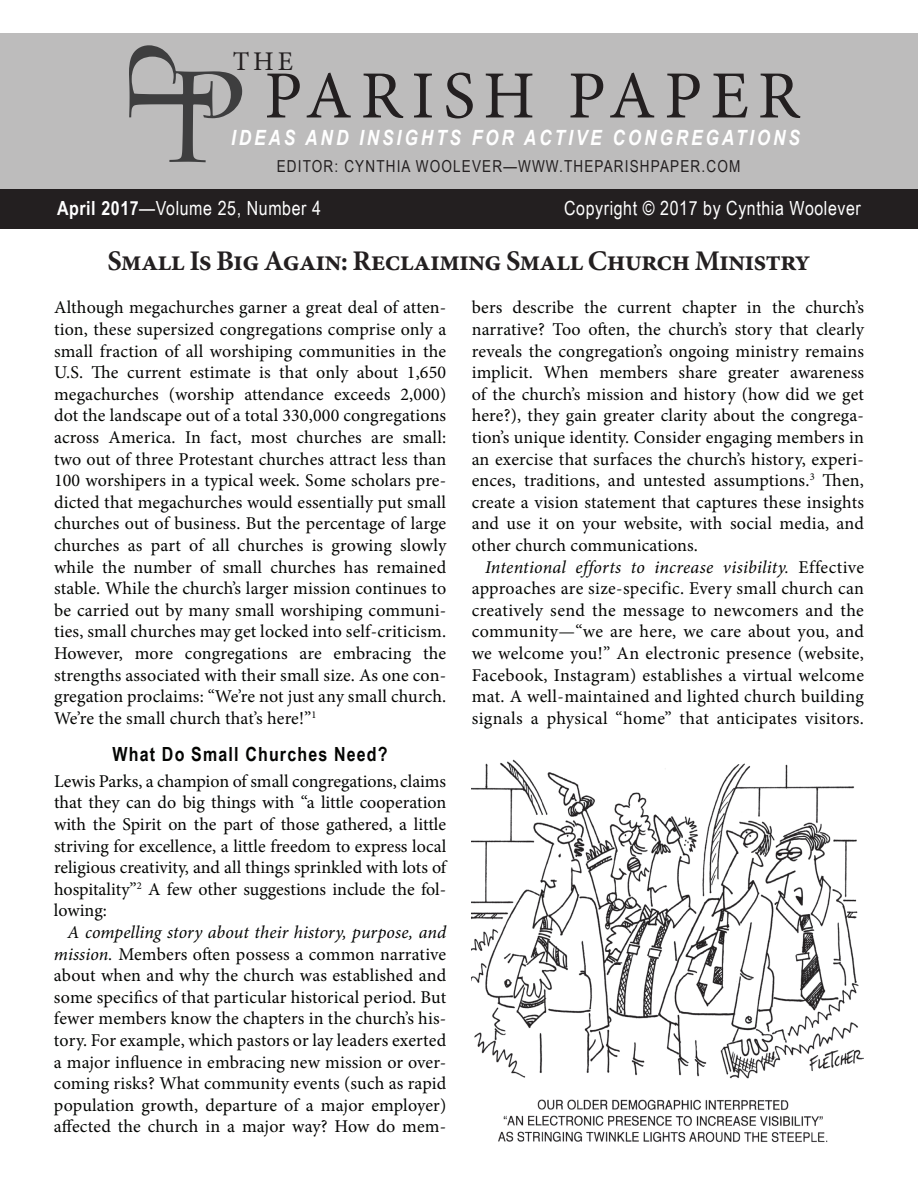
<style>
.page{position:relative;width:918px;height:1188px;background:#fff}
.page>*{position:absolute;margin:0;border:0;box-sizing:border-box;transform-origin:0 0}
.t1{font:67.5px "Minion Pro";letter-spacing:.13em;color:#231f20}
.t2{font:700 28.5px "Minion Pro";letter-spacing:-.03em;color:#231f20}
.t3{font:27px "Minion Pro";color:#231f20}
.t4{font:italic 700 21px "Arial Narrow";letter-spacing:.14em;color:#fff}
.t5{font:19.5px "Arial Narrow";letter-spacing:.03em;color:#fff}
.t6{font:700 19.5px "Arial Narrow";letter-spacing:.06em;color:#040503}
.t7{font:18px/21.6px "Minion Pro";letter-spacing:.005em;color:#040503;text-align:justify}
.t8{font:16.5px "Arial Narrow";letter-spacing:.07em;color:#231f20}
.s1{font-weight:700}
.s2{font-style:italic}
</style>
<div class="page">
<div style="left:0;top:189px;width:918px;height:40px;background:#231f20"></div>
<div style="left:0;top:33px;width:918px;height:156px;background:#bdbcbc"></div>
<img style="left:472px;top:760px;width:392px;height:383px">
<svg style="left:129px;top:45px;width:113px;height:117px"></svg>
<h3 class="t3" style="left:233px;top:44px;width:62px">THE</h3>
<h1 class="t1" style="left:264px;top:51px;width:537px">PARISH PAPER</h1>
<p class="t4" style="left:231px;top:121px;width:571px">IDEAS AND INSIGHTS FOR ACTIVE CONGREGATIONS</p>
<p class="t8" style="left:277px;top:154px;width:465px">EDITOR: CYNTHIA WOOLEVER—WWW.THEPARISHPAPER.COM</p>
<p class="t5" style="left:57px;top:194px;width:266px"><span class="s1">April 2017</span>—Volume 25, Number 4</p>
<p class="t5" style="left:564px;top:194px;width:298px">Copyright © 2017 by Cynthia Woolever</p>
<h2 class="t2" style="left:108px;top:241px;width:704px">Small Is Big Again: Reclaiming Small Church Ministry</h2>
<p class="t7" style="left:54px;top:297px;width:394px">Although megachurches garner a great deal of atten&shy;tion, these supersized congregations comprise only a small fraction of all worshiping communities in the U.S. The current estimate is that only about 1,650 megachurches (worship attendance exceeds 2,000) dot the landscape out of a total 330,000 congregations across America. In fact, most churches are small: two out of three Protestant churches attract less than 100 worshipers in a typical week. Some scholars pre&shy;dicted that megachurches would essentially put small churches out of business. But the percentage of large churches as part of all churches is growing slowly while the number of small churches has remained stable. While the church’s larger mission continues to be carried out by many small worshiping communi&shy;ties, small churches may get locked into self-criticism.<br>However, more congregations are embracing the strengths associated with their small size. As one con&shy;gregation proclaims: “We’re not just any small church.<br>We’re the small church that’s here!”<sup>1</sup></p>
<p class="t6" style="left:113px;top:739px;width:277px">What Do Small Churches Need?</p>
<p class="t7" style="left:54px;top:770px;width:394px">Lewis Parks, a champion of small congregations, claims that they can do big things with “a little cooperation with the Spirit on the part of those gathered, a little striving for excellence, a little freedom to express local religious creativity, and all things sprinkled with lots of hospitality”<sup>2</sup> A few other suggestions include the fol&shy;lowing:</p>
<p class="t7" style="left:54px;top:922px;width:394px;text-indent:14px"><span class="s2">A compelling story about their history, purpose, and mission.</span> Members often possess a common narrative about when and why the church was established and some specifics of that particular historical period. But fewer members know the chapters in the church’s his&shy;tory. For example, which pastors or lay leaders exerted a major influence in embracing new mission or over&shy;coming risks? What community events (such as rapid population growth, departure of a major employer) affected the church in a major way? How do mem-</p>
<p class="t7" style="left:472px;top:297px;width:394px">bers describe the current chapter in the church’s narrative? Too often, the church’s story that clearly reveals the congregation’s ongoing ministry remains implicit. When members share greater awareness of the church’s mission and history (how did we get here?), they gain greater clarity about the congrega&shy;tion’s unique identity. Consider engaging members in an exercise that surfaces the church’s history, experi&shy;ences, traditions, and untested assumptions.<sup>3</sup> Then, create a vision statement that captures these insights and use it on your website, with social media, and other church communications.</p>
<p class="t7" style="left:472px;top:556px;width:394px;text-indent:14px"><span class="s2">Intentional efforts to increase visibility.</span> Effective approaches are size-specific. Every small church can creatively send the message to newcomers and the community—“we are here, we care about you, and we welcome you!” An electronic presence (website, Facebook, Instagram) establishes a virtual welcome mat. A well-maintained and lighted church building signals a physical “home” that anticipates visitors.</p>
</div>
